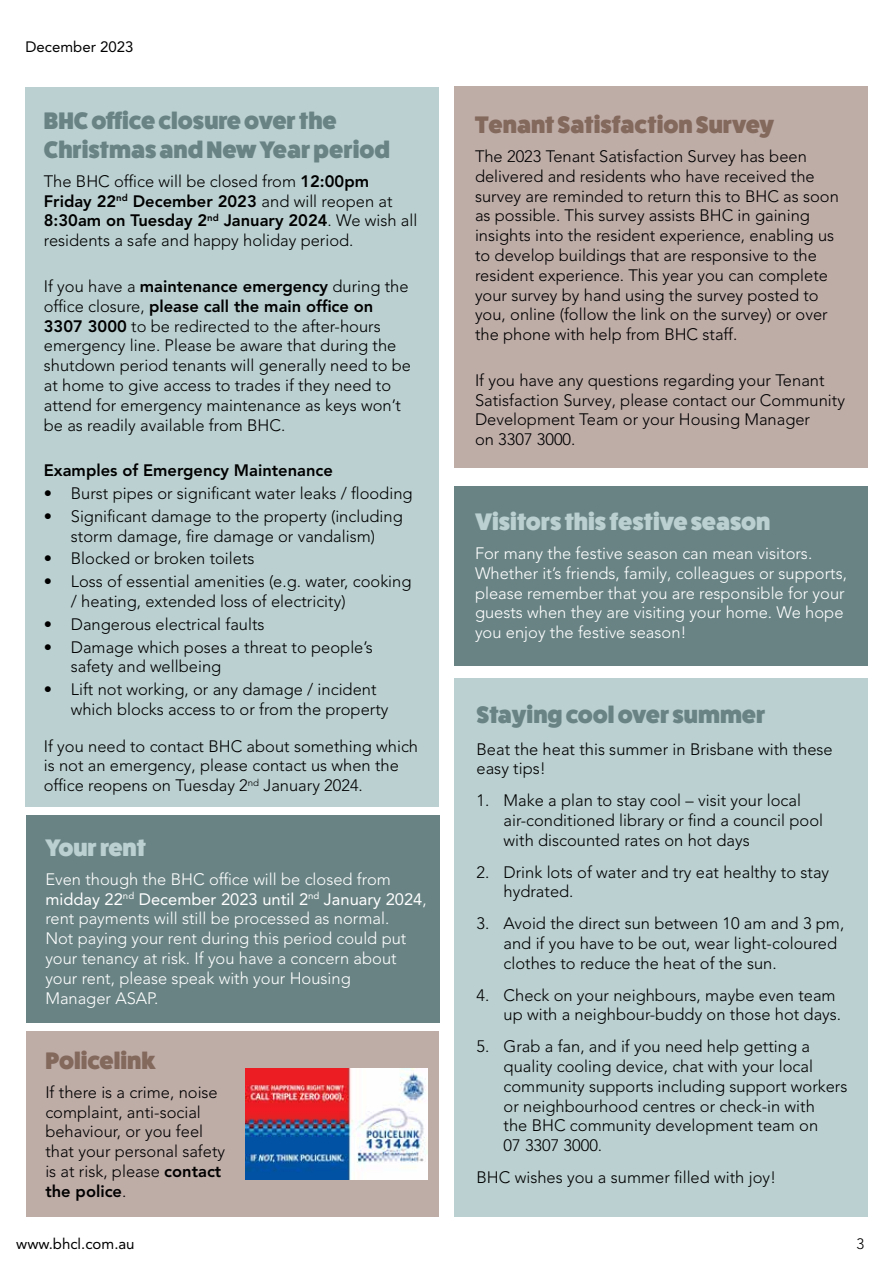
<style>
.page{position:relative;width:893px;height:1263px;background:#fff}
.page>*{position:absolute;margin:0;border:0;box-sizing:border-box;transform-origin:0 0}
.t1{font:800 24px/28.8px "Fat Frank";color:#698384}
.t2{font:800 24px "Fat Frank";color:#83685c}
.t3{font:800 24px "Fat Frank";color:#bbd0d1}
.t4{font:300 16.5px/19.8px "Avenir LT Pro";color:#000}
.t5{font:300 16.5px/19.8px "Avenir LT Pro";color:#fff}
.t6{font:800 16.5px "Avenir LT Pro";color:#000}
.t7{font:15px "Avenir LT Pro";color:#000}
.t8{font:300 15px "Avenir LT Pro";color:#000}
.s1{font-weight:800}
.s2{font-weight:400}
</style>
<div class="page">
<div style="left:26px;top:87px;width:413px;height:719px;background:#bbd0d1"></div>
<div style="left:454px;top:486px;width:413px;height:179px;background:#698384"></div>
<div style="left:27px;top:815px;width:413px;height:207px;background:#698384"></div>
<div style="left:454px;top:87px;width:413px;height:381px;background:#beaca7"></div>
<div style="left:454px;top:679px;width:413px;height:538px;background:#bbd0d1"></div>
<div style="left:27px;top:1031px;width:412px;height:186px;background:#beaca7"></div>
<img style="left:245px;top:1068px;width:183px;height:112px">
<p class="t7" style="left:26px;top:38px;width:110px">December 2023</p>
<h1 class="t1" style="left:44px;top:107px;width:348px">BHC office closure over the<br>Christmas and New Year period</h1>
<p class="t4" style="left:44px;top:171px;width:375px">The BHC office will be closed from <span class="s1">12:00pm Friday 22</span><sup>nd</sup> <span class="s1">December 2023</span> and will reopen at <span class="s1">8:30am on Tuesday 2</span><sup>nd</sup> <span class="s1">January 2024</span>. We wish all residents a safe and happy holiday period.</p>
<p class="t4" style="left:44px;top:276px;width:369px">If you have a <span class="s1">maintenance emergency</span> during the office closure, <span class="s1">please call the main office on 3307 3000</span> to be redirected to the after-hours emergency line. Please be aware that during the shutdown period tenants will generally need to be at home to give access to trades if they need to attend for emergency maintenance as keys won’t be as readily available from BHC.</p>
<p class="t6" style="left:44px;top:461px;width:291px">Examples of Emergency Maintenance</p>
<p class="t4" style="left:44px;top:483px;width:370px">• Burst pipes or significant water leaks / flooding</p>
<p class="t4" style="left:44px;top:506px;width:360px;text-align:center">• Significant damage to the property (including storm damage, fire damage or vandalism)</p>
<p class="t4" style="left:44px;top:549px;width:212px">• Blocked or broken toilets</p>
<p class="t4" style="left:71px;top:572px;width:342px;text-indent:-27px">• Loss of essential amenities (e.g. water, cooking / heating, extended loss of electricity)</p>
<p class="t4" style="left:44px;top:614px;width:222px">• Dangerous electrical faults</p>
<p class="t4" style="left:71px;top:637px;width:304px;text-indent:-27px">• Damage which poses a threat to people’s safety and wellbeing</p>
<p class="t4" style="left:71px;top:680px;width:319px;text-indent:-27px">• Lift not working, or any damage / incident which blocks access to or from the property</p>
<p class="t4" style="left:44px;top:736px;width:376px">If you need to contact BHC about something which is not an emergency, please contact us when the office reopens on Tuesday 2<sup>nd</sup> January 2024.</p>
<h1 class="t3" style="left:45px;top:834px;width:102px">Your rent</h1>
<p class="t5" style="left:45px;top:869px;width:383px">Even though the BHC office will be closed from <span class="s2">midday 22</span><sup>nd</sup> <span class="s2">December 2023 until 2</span><sup>nd</sup> <span class="s2">January 2024</span>, rent payments will still be processed as normal.<br>Not paying your rent during this period could put your tenancy at risk. If you have a concern about your rent, please speak with your Housing<br>Manager ASAP.</p>
<h1 class="t2" style="left:45px;top:1047px;width:112px">Policelink</h1>
<p class="t4" style="left:45px;top:1082px;width:181px">If there is a crime, noise complaint, anti-social behaviour, or you feel that your personal safety is at risk, please <span class="s1">contact the police</span>.</p>
<h1 class="t2" style="left:475px;top:112px;width:301px">Tenant Satisfaction Survey</h1>
<p class="t4" style="left:475px;top:146px;width:365px">The 2023 Tenant Satisfaction Survey has been delivered and residents who have received the survey are reminded to return this to BHC as soon as possible. This survey assists BHC in gaining insights into the resident experience, enabling us to develop buildings that are responsive to the resident experience. This year you can complete your survey by hand using the survey posted to you, online (follow the link on the survey) or over the phone with help from BHC staff.</p>
<p class="t4" style="left:475px;top:370px;width:371px">If you have any questions regarding your Tenant Satisfaction Survey, please contact our Community Development Team or your Housing Manager<br>on 3307 3000.</p>
<h1 class="t3" style="left:475px;top:508px;width:297px">Visitors this festive season</h1>
<p class="t5" style="left:475px;top:543px;width:374px">For many the festive season can mean visitors.<br>Whether it’s friends, family, colleagues or supports, please remember that you are responsible for your guests when they are visiting your home. We hope you enjoy the festive season!</p>
<h1 class="t1" style="left:477px;top:700px;width:290px">Staying cool over summer</h1>
<p class="t4" style="left:477px;top:739px;width:358px">Beat the heat this summer in Brisbane with these easy tips!</p>
<p class="t4" style="left:504px;top:791px;width:321px;text-indent:-27px">1. Make a plan to stay cool – visit your local air-conditioned library or find a council pool with discounted rates on hot days</p>
<p class="t4" style="left:504px;top:862px;width:327px;text-indent:-27px">2. Drink lots of water and try eat healthy to stay hydrated.</p>
<p class="t4" style="left:504px;top:914px;width:342px;text-indent:-27px">3. Avoid the direct sun between 10 am and 3 pm, and if you have to be out, wear light-coloured clothes to reduce the heat of the sun.</p>
<p class="t4" style="left:504px;top:985px;width:339px;text-indent:-27px">4. Check on your neighbours, maybe even team up with a neighbour-buddy on those hot days.</p>
<p class="t4" style="left:504px;top:1037px;width:345px;text-indent:-27px">5. Grab a fan, and if you need help getting a quality cooling device, chat with your local community supports including support workers or neighbourhood centres or check-in with<br>the BHC community development team on<br>07 3307 3000.</p>
<p class="t4" style="left:477px;top:1167px;width:301px">BHC wishes you a summer filled with joy!</p>
<p class="t7" style="left:16px;top:1235px;width:120px">www.bhcl.com.au</p>
<p class="t8" style="left:856px;top:1235px;width:9px">3</p>
</div>
